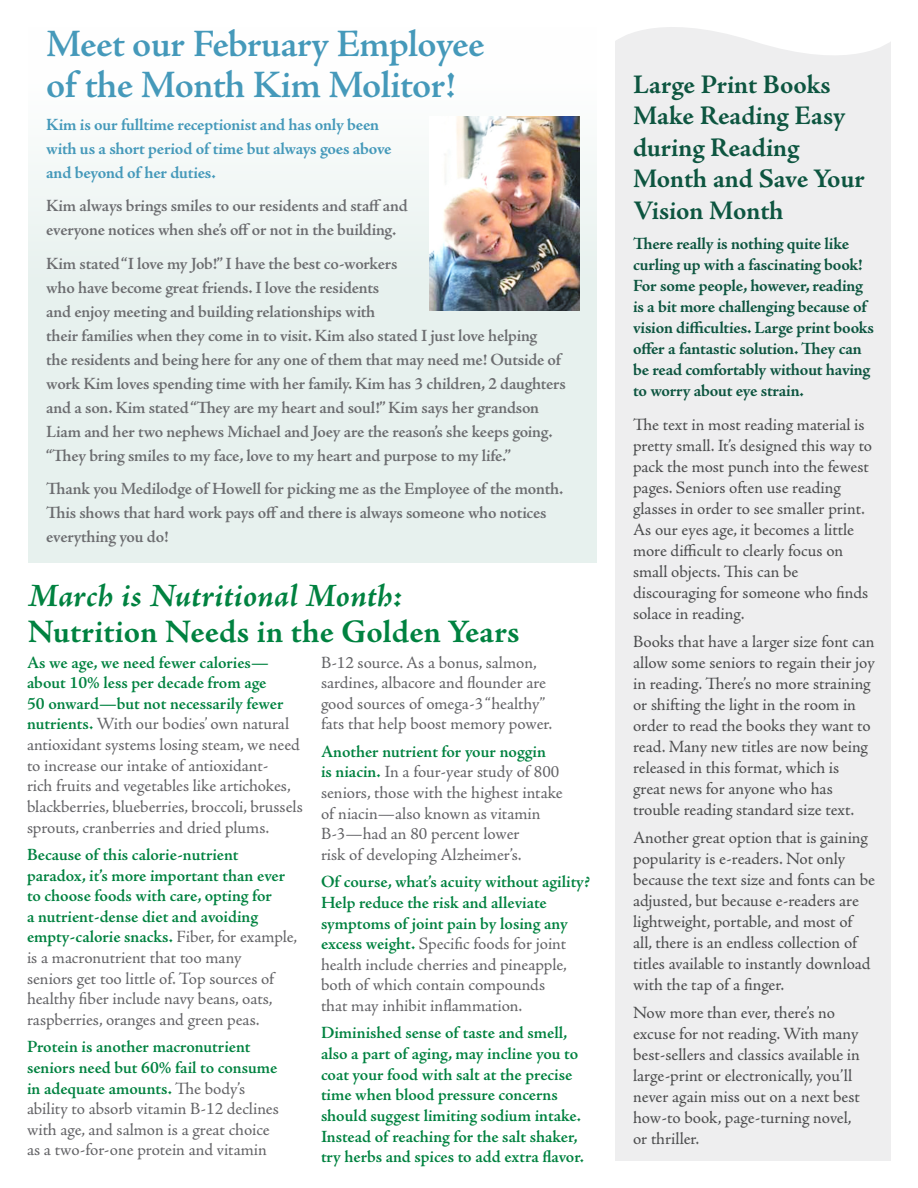
<style>
.page{position:relative;width:918px;height:1188px;background:#fff}
.page>*{position:absolute;margin:0;border:0;box-sizing:border-box;transform-origin:0 0}
.t1{font:600 39px/40.5px "Adobe Jenson Pro";letter-spacing:-.015em;color:#4599ba}
.t2{font:700 33px "Adobe Jenson Pro";letter-spacing:.005em;color:#008240}
.t3{font:italic 700 33px "Adobe Jenson Pro";letter-spacing:.005em;color:#008240}
.t4{font:700 27px/31.5px "Adobe Jenson Pro";letter-spacing:-.005em;color:#0d5540}
.t5{font:17.25px/20.7px "Adobe Jenson Pro";letter-spacing:-.005em;color:#636366}
.t6{font:17.25px/21px "Adobe Jenson Pro";letter-spacing:-.005em;color:#4b4c4d}
.t7{font:600 17.25px/24px "Adobe Jenson Pro";letter-spacing:-.015em;color:#6c6d70}
.t8{font:700 17.25px/21px "Adobe Jenson Pro";letter-spacing:-.015em;color:#0d5540}
.t9{font:600 17.25px/20.7px "Adobe Jenson Pro";letter-spacing:-.005em;color:#008240}
.t10{font:700 17.25px/24px "Adobe Jenson Pro";letter-spacing:-.015em;color:#4599ba}
.s1{font-weight:600;color:#008240}
</style>
<div class="page">
<div style="left:28px;top:27px;width:569px;height:536px;background:linear-gradient(to bottom,#fbfcfc,#e0ede9)"></div>
<img style="left:430px;top:117px;width:150px;height:193px">
<div style="left:615px;top:27px;width:276px;height:1134px;background:#eeeeef"></div>
<p class="t1" style="left:46px;top:24px;width:440px">Meet our February Employee of the Month Kim Molitor!</p>
<p class="t10" style="left:46px;top:113px;width:347px">Kim is our fulltime receptionist and has only been with us a short period of time but always goes above and beyond of her duties.</p>
<p class="t7" style="left:46px;top:194px;width:363px">Kim always brings smiles to our residents and staff and everyone notices when she’s off or not in the building.</p>
<p class="t7" style="left:46px;top:252px;width:521px">Kim stated “I love my Job!” I have the best co-workers<br>who have become great friends. I love the residents<br>and enjoy meeting and building relationships with<br>their families when they come in to visit. Kim also stated I just love helping<br>the residents and being here for any one of them that may need me! Outside of work Kim loves spending time with her family. Kim has 3 children, 2 daughters and a son. Kim stated “They are my heart and soul!” Kim says her grandson Liam and her two nephews Michael and Joey are the reason’s she keeps going. “They bring smiles to my face, love to my heart and purpose to my life.”</p>
<p class="t7" style="left:46px;top:477px;width:519px">Thank you Medilodge of Howell for picking me as the Employee of the month.<br>This shows that hard work pays off and there is always someone who notices everything you do!</p>
<p class="t3" style="left:28px;top:577px;width:375px">March is Nutritional Month:</p>
<p class="t2" style="left:28px;top:612px;width:493px">Nutrition Needs in the Golden Years</p>
<p class="t5" style="left:27px;top:652px;width:277px"><span class="s1">As we age, we need fewer calories— about 10% less per decade from age<br>50 onward—but not necessarily fewer nutrients.</span> With our bodies’ own natural antioxidant systems losing steam, we need to increase our intake of antioxidant-<br>rich fruits and vegetables like artichokes, blackberries, blueberries, broccoli, brussels sprouts, cranberries and dried plums.</p>
<p class="t5" style="left:27px;top:845px;width:272px"><span class="s1">Because of this calorie-nutrient paradox, it’s more important than ever to choose foods with care, opting for<br>a nutrient-dense diet and avoiding empty-calorie snacks.</span> Fiber, for example, is a macronutrient that too many<br>seniors get too little of. Top sources of healthy fiber include navy beans, oats, raspberries, oranges and green peas.</p>
<p class="t5" style="left:27px;top:1037px;width:253px"><span class="s1">Protein is another macronutrient seniors need but 60% fail to consume in adequate amounts.</span> The body’s ability to absorb vitamin B-12 declines with age, and salmon is a great choice as a two-for-one protein and vitamin</p>
<p class="t5" style="left:321px;top:652px;width:233px">B-12 source. As a bonus, salmon, sardines, albacore and flounder are good sources of omega-3 “healthy” fats that help boost memory power.</p>
<p class="t5" style="left:321px;top:741px;width:243px"><span class="s1">Another nutrient for your noggin<br>is niacin.</span> In a four-year study of 800 seniors, those with the highest intake of niacin—also known as vitamin B-3—had an 80 percent lower<br>risk of developing Alzheimer’s.</p>
<p class="t5" style="left:321px;top:872px;width:270px"><span class="s1">Of course, what’s acuity without agility?<br>Help reduce the risk and alleviate symptoms of joint pain by losing any excess weight.</span> Specific foods for joint health include cherries and pineapple, both of which contain compounds<br>that may inhibit inflammation.</p>
<p class="t9" style="left:321px;top:1023px;width:265px">Diminished sense of taste and smell, also a part of aging, may incline you to coat your food with salt at the precise time when blood pressure concerns should suggest limiting sodium intake.<br>Instead of reaching for the salt shaker, try herbs and spices to add extra flavor.</p>
<p class="t4" style="left:633px;top:69px;width:233px">Large Print Books<br>Make Reading Easy during Reading<br>Month and Save Your<br>Vision Month</p>
<p class="t8" style="left:633px;top:233px;width:243px">There really is nothing quite like curling up with a fascinating book!<br>For some people, however, reading is a bit more challenging because of vision difficulties. Large print books offer a fantastic solution. They can be read comfortably without having to worry about eye strain.</p>
<p class="t6" style="left:633px;top:415px;width:241px">The text in most reading material is pretty small. It’s designed this way to pack the most punch into the fewest pages. Seniors often use reading glasses in order to see smaller print.<br>As our eyes age, it becomes a little more difficult to clearly focus on small objects. This can be discouraging for someone who finds solace in reading.</p>
<p class="t6" style="left:633px;top:632px;width:243px">Books that have a larger size font can allow some seniors to regain their joy in reading. There’s no more straining or shifting the light in the room in order to read the books they want to read. Many new titles are now being released in this format, which is great news for anyone who has trouble reading standard size text.</p>
<p class="t6" style="left:633px;top:827px;width:244px">Another great option that is gaining popularity is e-readers. Not only because the text size and fonts can be adjusted, but because e-readers are lightweight, portable, and most of all, there is an endless collection of titles available to instantly download with the tap of a finger.</p>
<p class="t6" style="left:633px;top:1002px;width:228px">Now more than ever, there’s no excuse for not reading. With many best-sellers and classics available in large-print or electronically, you’ll never again miss out on a next best how-to book, page-turning novel, or thriller.</p>
</div>
